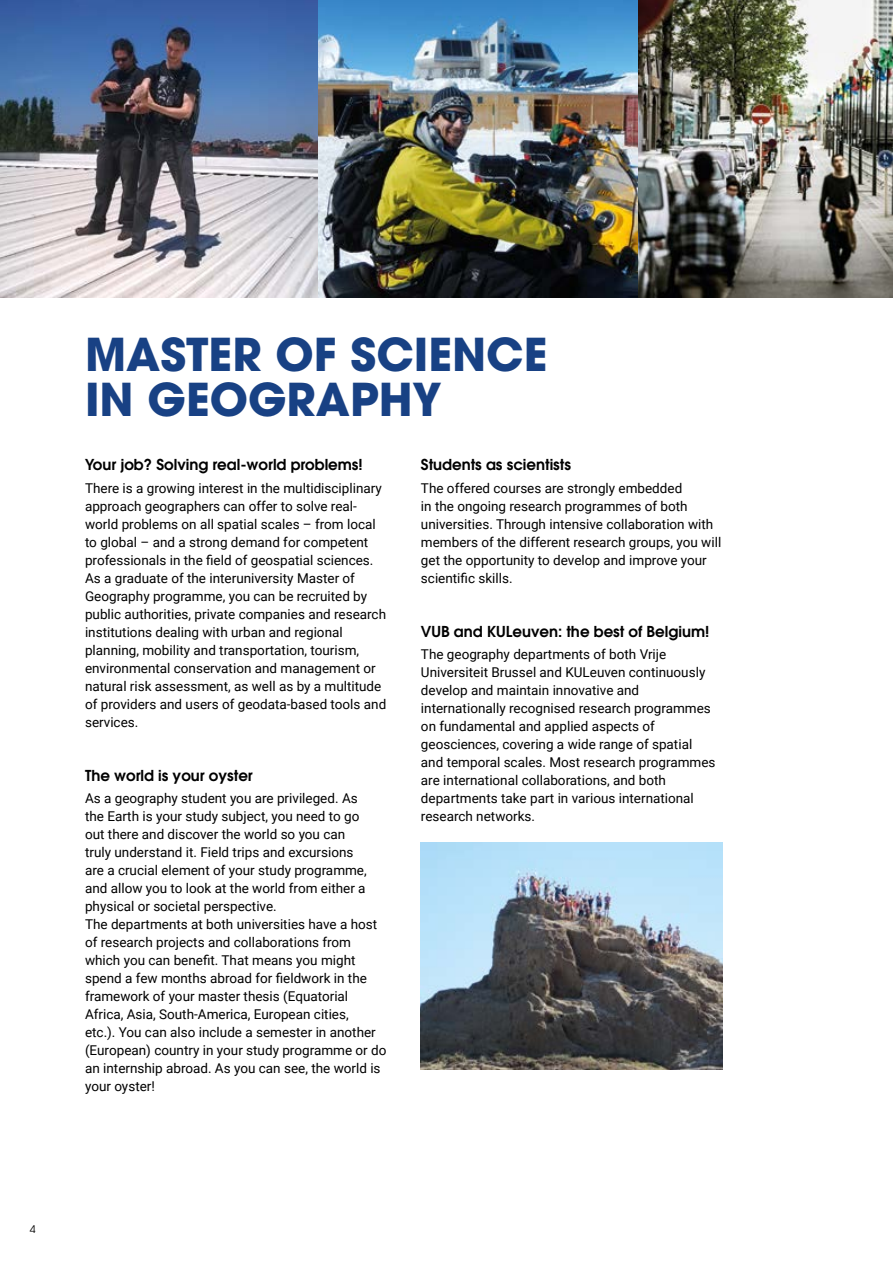
<style>
.page{position:relative;width:893px;height:1263px;background:#fff}
.page>*{position:absolute;margin:0;border:0;box-sizing:border-box;transform-origin:0 0}
.t1{font:700 45px/45px "Avant Garde LT";color:#184184}
.t2{font:600 15px "Avant Garde LT";color:#000}
.t3{font:13.5px/18px "Roboto";color:#000}
.t4{font:10.5px "Avant Garde LT";color:#000}
</style>
<div class="page">
<img style="left:0;top:0;width:319px;height:298px">
<img style="left:638px;top:0;width:255px;height:298px">
<img style="left:319px;top:0;width:319px;height:298px">
<img style="left:421px;top:843px;width:302px;height:226px">
<h1 class="t1" style="left:85px;top:332px;width:464px">MASTER OF SCIENCE<br>IN GEOGRAPHY</h1>
<p class="t2" style="left:85px;top:455px;width:279px">Your job? Solving real-world problems!</p>
<p class="t3" style="left:85px;top:478px;width:303px">There is a growing interest in the multidisciplinary approach geographers can offer to solve real&shy;world problems on all spatial scales – from local to global – and a strong demand for competent professionals in the field of geospatial sciences.<br>As a graduate of the interuniversity Master of Geography programme, you can be recruited by public authorities, private companies and research institutions dealing with urban and regional planning, mobility and transportation, tourism, environmental conservation and management or natural risk assessment, as well as by a multitude of providers and users of geodata-based tools and services.</p>
<p class="t2" style="left:85px;top:765px;width:169px">The world is your oyster</p>
<p class="t3" style="left:85px;top:789px;width:303px">As a geography student you are privileged. As<br>the Earth is your study subject, you need to go<br>out there and discover the world so you can<br>truly understand it. Field trips and excursions<br>are a crucial element of your study programme, and allow you to look at the world from either a physical or societal perspective.<br>The departments at both universities have a host of research projects and collaborations from which you can benefit. That means you might spend a few months abroad for fieldwork in the framework of your master thesis (Equatorial Africa, Asia, South-America, European cities,<br>etc.). You can also include a semester in another (European) country in your study programme or do an internship abroad. As you can see, the world is your oyster!</p>
<p class="t2" style="left:421px;top:455px;width:151px">Students as scientists</p>
<p class="t3" style="left:421px;top:478px;width:302px">The offered courses are strongly embedded<br>in the ongoing research programmes of both universities. Through intensive collaboration with members of the different research groups, you will get the opportunity to develop and improve your scientific skills.</p>
<p class="t2" style="left:421px;top:621px;width:290px">VUB and KULeuven: the best of Belgium!</p>
<p class="t3" style="left:421px;top:645px;width:296px">The geography departments of both Vrije Universiteit Brussel and KULeuven continuously develop and maintain innovative and internationally recognised research programmes on fundamental and applied aspects of geosciences, covering a wide range of spatial and temporal scales. Most research programmes are international collaborations, and both departments take part in various international research networks.</p>
<p class="t4" style="left:30px;top:1223px;width:7px">4</p>
</div>
